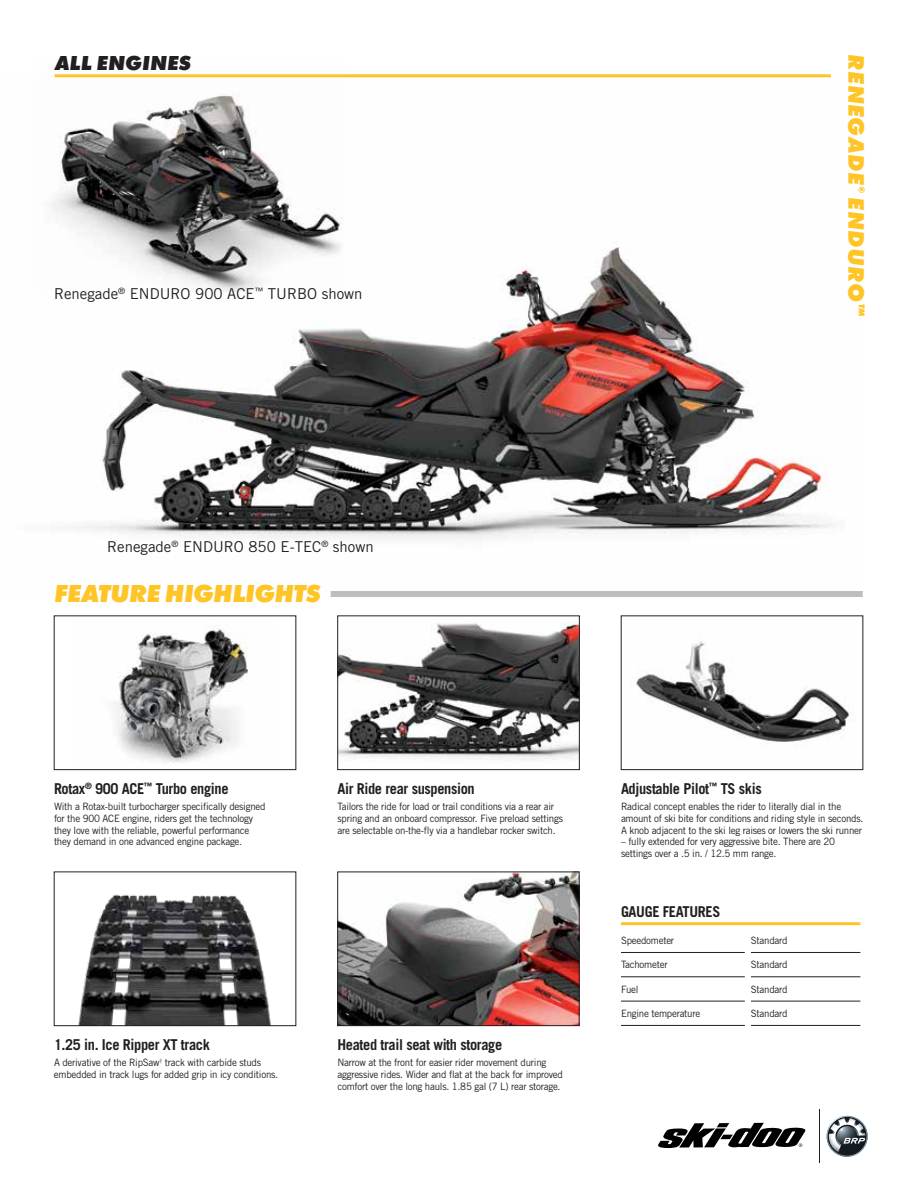
<style>
.page{position:relative;width:918px;height:1188px;background:#fff}
.page>*{position:absolute;margin:0;border:0;box-sizing:border-box;transform-origin:0 0}
.t1{font:italic 800 25.5px "Futura PT";letter-spacing:-.02em;color:#ffc425}
.t2{font:italic 800 23.25px "Futura PT";letter-spacing:.025em;color:#ffc425}
.t3{font:italic 800 21px "Futura PT";color:#231f20}
.t4{font:700 15px "Trade Gothic LT Std";letter-spacing:-.025em;color:#231f20;scale:.96 1}
.t5{font:15px "Trade Gothic LT Std";color:#231f20}
.t6{font:10.2px/11.6px "Trade Gothic LT Std";letter-spacing:-.025em;color:#231f20;scale:.96 1}
.t7{font:italic 800 8.7px "Futura PT";color:#ffc425}
</style>
<div class="page">
<img style="left:340px;top:622px;width:238px;height:139px">
<div style="left:338px;top:616px;width:242px;height:154px;border:1px solid #231f20"></div>
<img style="left:636px;top:641px;width:215px;height:101px">
<div style="left:621px;top:616px;width:242px;height:154px;border:1px solid #231f20"></div>
<img style="left:340px;top:874px;width:237px;height:150px">
<div style="left:338px;top:872px;width:241px;height:154px;border:1px solid #231f20"></div>
<img style="left:114px;top:625px;width:134px;height:138px">
<div style="left:54px;top:616px;width:242px;height:154px;border:1px solid #231f20"></div>
<img style="left:78px;top:894px;width:193px;height:130px">
<div style="left:54px;top:872px;width:242px;height:154px;border:1px solid #231f20"></div>
<hr style="left:55px;top:74px;width:776px;height:3px;background:#ffc425">
<img style="left:50px;top:76px;width:784px;height:521px">
<svg style="left:658px;top:1123px;width:147px;height:25px"></svg>
<hr style="left:819px;top:1110px;width:1px;height:53px;background:#231f20">
<svg style="left:826px;top:1115px;width:42px;height:42px"></svg>
<hr style="left:621px;top:922px;width:127px;height:3px;background:#ffc425">
<hr style="left:748px;top:922px;width:112px;height:3px;background:#ffc425">
<hr style="left:621px;top:952px;width:124px;height:1px;background:#231f20">
<hr style="left:751px;top:952px;width:109px;height:1px;background:#231f20">
<hr style="left:621px;top:977px;width:124px;height:1px;background:#231f20">
<hr style="left:751px;top:977px;width:109px;height:1px;background:#231f20">
<hr style="left:621px;top:1001px;width:124px;height:1px;background:#231f20">
<hr style="left:751px;top:1001px;width:109px;height:1px;background:#231f20">
<hr style="left:621px;top:1025px;width:124px;height:1px;background:#231f20">
<hr style="left:751px;top:1025px;width:109px;height:1px;background:#231f20">
<div style="left:331px;top:591px;width:532px;height:6px;background:#bcbec0"></div>
<h3 class="t3" style="left:55px;top:49px;width:138px">ALL ENGINES</h3>
<h3 class="t5" style="left:54px;top:285px;width:310px">Renegade<sup>®</sup> ENDURO 900 ACE<sup>™</sup> TURBO shown</h3>
<h2 class="t2" style="left:871px;top:54px;width:132px;rotate:90deg">RENEGADE</h2>
<p class="t7" style="left:867px;top:186px;width:8px;rotate:90deg">®</p>
<h2 class="t2" style="left:871px;top:197px;width:106px;rotate:90deg">ENDURO</h2>
<p class="t7" style="left:867px;top:304px;width:14px;rotate:90deg">TM</p>
<h3 class="t5" style="left:107px;top:538px;width:268px">Renegade<sup>®</sup> ENDURO 850 E-TEC<sup>®</sup> shown</h3>
<h1 class="t1" style="left:54px;top:577px;width:268px">FEATURE HIGHLIGHTS</h1>
<h3 class="t4" style="left:54px;top:780px;width:183px">Rotax<sup>®</sup> 900 ACE<sup>™</sup> Turbo engine</h3>
<p class="t6" style="left:54px;top:801px;width:222px">With a Rotax-built turbocharger specifically designed for the 900 ACE engine, riders get the technology they love with the reliable, powerful performance they demand in one advanced engine package.</p>
<h3 class="t4" style="left:54px;top:1036px;width:164px">1.25 in. Ice Ripper XT track</h3>
<p class="t6" style="left:54px;top:1057px;width:235px">A derivative of the RipSaw<sup>†</sup> track with carbide studs embedded in track lugs for added grip in icy conditions.</p>
<h3 class="t4" style="left:338px;top:780px;width:145px">Air Ride rear suspension</h3>
<p class="t6" style="left:338px;top:801px;width:236px">Tailors the ride for load or trail conditions via a rear air spring and an onboard compressor. Five preload settings are selectable on-the-fly via a handlebar rocker switch.</p>
<h3 class="t4" style="left:338px;top:1036px;width:173px">Heated trail seat with storage</h3>
<p class="t6" style="left:338px;top:1057px;width:236px">Narrow at the front for easier rider movement during aggressive rides. Wider and flat at the back for improved comfort over the long hauls. 1.85 gal (7 L) rear storage.</p>
<h3 class="t4" style="left:621px;top:780px;width:148px">Adjustable Pilot<sup>™</sup> TS skis</h3>
<p class="t6" style="left:621px;top:801px;width:254px">Radical concept enables the rider to literally dial in the amount of ski bite for conditions and riding style in seconds.<br>A knob adjacent to the ski leg raises or lowers the ski runner</p>
<p class="t6" style="left:621px;top:836px;width:225px">– fully extended for very aggressive bite. There are 20 settings over a .5 in. / 12.5 mm range.</p>
<h3 class="t4" style="left:621px;top:903px;width:105px">GAUGE FEATURES</h3>
<p class="t6" style="left:621px;top:934px;width:57px">Speedometer</p>
<p class="t6" style="left:751px;top:934px;width:40px">Standard</p>
<p class="t6" style="left:621px;top:959px;width:50px">Tachometer</p>
<p class="t6" style="left:751px;top:959px;width:40px">Standard</p>
<p class="t6" style="left:621px;top:983px;width:20px">Fuel</p>
<p class="t6" style="left:751px;top:983px;width:40px">Standard</p>
<p class="t6" style="left:621px;top:1007px;width:84px">Engine temperature</p>
<p class="t6" style="left:751px;top:1007px;width:40px">Standard</p>
</div>
